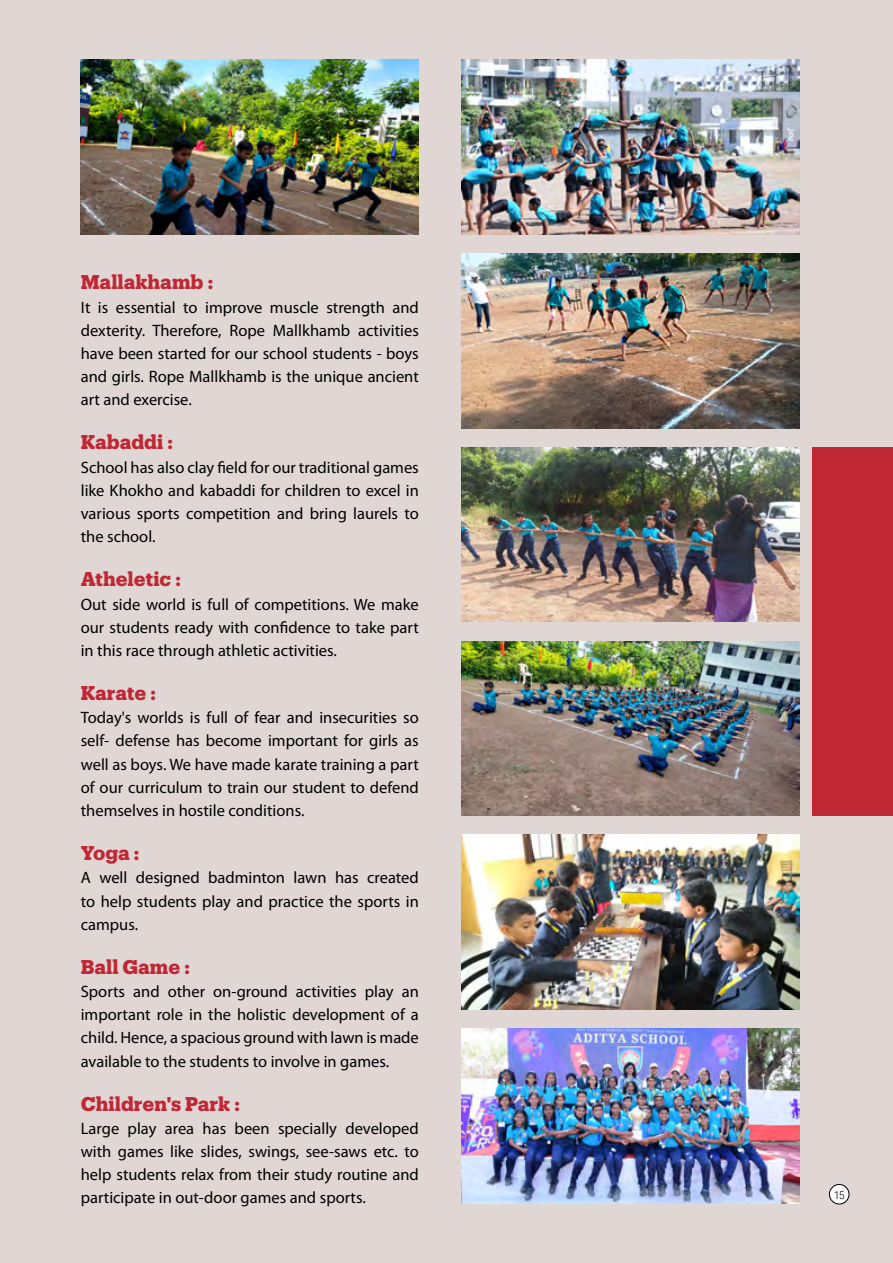
<style>
.page{position:relative;width:893px;height:1263px;background:#e0d6d4}
.page>*{position:absolute;margin:0;border:0;box-sizing:border-box;transform-origin:0 0}
.t1{font:700 19.5px "Produkt";color:#c02735}
.t2{font:16.5px/23.2px "Myriad Pro";color:#000;text-align:justify}
.t3{font:300 11.1px "Aktiv Grotesk Cd Trial";color:#000}
</style>
<div class="page">
<div style="left:812px;top:447px;width:81px;height:369px;background:#c02735"></div>
<img style="left:81px;top:60px;width:338px;height:174px">
<img style="left:461px;top:447px;width:338px;height:175px">
<img style="left:461px;top:60px;width:338px;height:174px">
<img style="left:461px;top:835px;width:338px;height:174px">
<img style="left:461px;top:253px;width:338px;height:175px">
<img style="left:461px;top:1029px;width:338px;height:174px">
<img style="left:461px;top:641px;width:338px;height:175px">
<div style="left:829px;top:1184px;width:20px;height:20px;background:#fff;border-radius:50%"></div>
<div style="left:829px;top:1184px;width:20px;height:20px;border:1px solid #000;border-radius:50%"></div>
<p class="t1" style="left:81px;top:268px;width:134px">Mallakhamb :</p>
<p class="t2" style="left:81px;top:295px;width:340px">It is essential to improve muscle strength and dexterity. Therefore, Rope Mallkhamb activities have been started for our school students - boys and girls. Rope Mallkhamb is the unique ancient art and exercise.</p>
<p class="t1" style="left:81px;top:428px;width:94px">Kabaddi :</p>
<p class="t2" style="left:81px;top:455px;width:340px">School has also clay field for our traditional games like Khokho and kabaddi for children to excel in various sports competition and bring laurels to the school.</p>
<p class="t1" style="left:81px;top:565px;width:102px">Atheletic :</p>
<p class="t2" style="left:81px;top:592px;width:340px">Out side world is full of competitions. We make our students ready with confidence to take part in this race through athletic activities.</p>
<p class="t1" style="left:81px;top:679px;width:77px">Karate :</p>
<p class="t2" style="left:81px;top:706px;width:340px">Today's worlds is full of fear and insecurities so self- defense has become important for girls as well as boys. We have made karate training a part of our curriculum to train our student to defend themselves in hostile conditions.</p>
<p class="t1" style="left:81px;top:839px;width:60px">Yoga :</p>
<p class="t2" style="left:81px;top:866px;width:340px">A well designed badminton lawn has created to help students play and practice the sports in campus.</p>
<p class="t1" style="left:81px;top:953px;width:111px">Ball Game :</p>
<p class="t2" style="left:81px;top:979px;width:340px">Sports and other on-ground activities play an important role in the holistic development of a child. Hence, a spacious ground with lawn is made available to the students to involve in games.</p>
<p class="t1" style="left:81px;top:1090px;width:161px">Children's Park :</p>
<p class="t2" style="left:81px;top:1116px;width:340px">Large play area has been specially developed with games like slides, swings, see-saws etc. to help students relax from their study routine and participate in out-door games and sports.</p>
<p class="t3" style="left:834px;top:1188px;width:13px">15</p>
</div>
